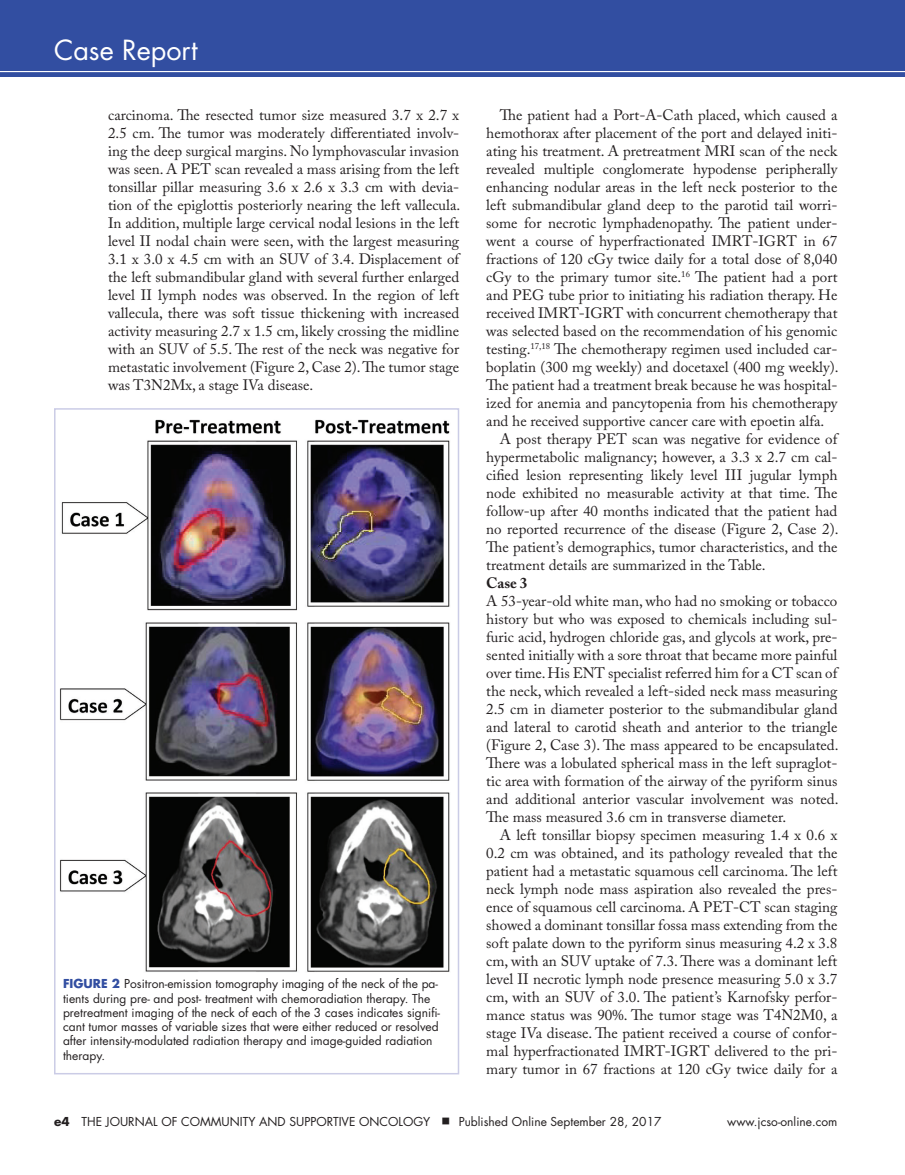
<style>
.page{position:relative;width:905px;height:1175px;background:#fff}
.page>*{position:absolute;margin:0;border:0;box-sizing:border-box;transform-origin:0 0}
.t1{font:27px "Futura Std";color:#fff}
.body{font:15px/18px "Adobe Caslon Pro";color:#231f20;text-align:justify}
.body_no_indent{font:15px/18px "Adobe Caslon Pro";color:#231f20;text-align:justify}
.sub2{font:700 15px "Adobe Caslon Pro";color:#231f20}
.Table_title{font:12px/14.2px "Futura Std";color:#231f20}
.s1{font-weight:700;color:#324ea1}
.s2{font-weight:700}
</style>
<div class="page">
<div style="left:54px;top:408px;width:405px;height:666px;border:2px solid #cbcce6"></div>
<img style="left:60px;top:419px;width:390px;height:553px">
<div style="left:0;top:0;width:904px;height:76px;background:#324ea1"></div>
<hr style="left:0;top:71px;width:904px;height:1px;background:#fff">
<h1 class="t1" style="left:54px;top:32px;width:145px">Case Report</h1>
<p class="body" style="left:108px;top:106px;width:354px">carcinoma. The resected tumor size measured 3.7 x 2.7 x 2.5 cm. The tumor was moderately differentiated involv&shy;ing the deep surgical margins. No lymphovascular invasion was seen. A PET scan revealed a mass arising from the left tonsillar pillar measuring 3.6 x 2.6 x 3.3 cm with devia&shy;tion of the epiglottis posteriorly nearing the left vallecula.<br>In addition, multiple large cervical nodal lesions in the left level II nodal chain were seen, with the largest measuring 3.1 x 3.0 x 4.5 cm with an SUV of 3.4. Displacement of the left submandibular gland with several further enlarged level II lymph nodes was observed. In the region of left vallecula, there was soft tissue thickening with increased activity measuring 2.7 x 1.5 cm, likely crossing the midline with an SUV of 5.5. The rest of the neck was negative for metastatic involvement (Figure 2, Case 2). The tumor stage was T3N2Mx, a stage IVa disease.</p>
<p class="body" style="left:486px;top:106px;width:354px;text-indent:14px">The patient had a Port-A-Cath placed, which caused a hemothorax after placement of the port and delayed initi&shy;ating his treatment. A pretreatment MRI scan of the neck revealed multiple conglomerate hypodense peripherally enhancing nodular areas in the left neck posterior to the left submandibular gland deep to the parotid tail worri&shy;some for necrotic lymphadenopathy. The patient under&shy;went a course of hyperfractionated IMRT-IGRT in 67 fractions of 120 cGy twice daily for a total dose of 8,040 cGy to the primary tumor site.<sup>16</sup> The patient had a port and PEG tube prior to initiating his radiation therapy. He received IMRT-IGRT with concurrent chemotherapy that was selected based on the recommendation of his genomic testing.<sup>17,18</sup> The chemotherapy regimen used included car&shy;boplatin (300 mg weekly) and docetaxel (400 mg weekly).<br>The patient had a treatment break because he was hospital&shy;ized for anemia and pancytopenia from his chemotherapy and he received supportive cancer care with epoetin alfa.</p>
<p class="body" style="left:486px;top:430px;width:354px;text-indent:14px">A post therapy PET scan was negative for evidence of hypermetabolic malignancy; however, a 3.3 x 2.7 cm cal&shy;cified lesion representing likely level III jugular lymph node exhibited no measurable activity at that time. The follow-up after 40 months indicated that the patient had no reported recurrence of the disease (Figure 2, Case 2).<br>The patient’s demographics, tumor characteristics, and the treatment details are summarized in the Table.</p>
<p class="sub2" style="left:486px;top:574px;width:43px">Case 3</p>
<p class="body_no_indent" style="left:486px;top:592px;width:354px">A 53-year-old white man, who had no smoking or tobacco history but who was exposed to chemicals including sul&shy;furic acid, hydrogen chloride gas, and glycols at work, pre&shy;sented initially with a sore throat that became more painful over time. His ENT specialist referred him for a CT scan of the neck, which revealed a left-sided neck mass measuring 2.5 cm in diameter posterior to the submandibular gland and lateral to carotid sheath and anterior to the triangle (Figure 2, Case 3). The mass appeared to be encapsulated.<br>There was a lobulated spherical mass in the left supraglot&shy;tic area with formation of the airway of the pyriform sinus and additional anterior vascular involvement was noted.<br>The mass measured 3.6 cm in transverse diameter.</p>
<p class="body" style="left:486px;top:826px;width:353px;text-indent:14px">A left tonsillar biopsy specimen measuring 1.4 x 0.6 x 0.2 cm was obtained, and its pathology revealed that the patient had a metastatic squamous cell carcinoma. The left neck lymph node mass aspiration also revealed the pres&shy;ence of squamous cell carcinoma. A PET-CT scan staging showed a dominant tonsillar fossa mass extending from the soft palate down to the pyriform sinus measuring 4.2 x 3.8 cm, with an SUV uptake of 7.3. There was a dominant left level II necrotic lymph node presence measuring 5.0 x 3.7 cm, with an SUV of 3.0. The patient’s Karnofsky perfor&shy;mance status was 90%. The tumor stage was T4N2M0, a stage IVa disease. The patient received a course of confor&shy;mal hyperfractionated IMRT-IGRT delivered to the pri&shy;mary tumor in 67 fractions at 120 cGy twice daily for a</p>
<p class="Table_title" style="left:63px;top:976px;width:378px"><span class="s1">FIGURE 2</span> Positron-emission tomography imaging of the neck of the pa&shy;tients during pre- and post- treatment with chemoradiation therapy. The pretreatment imaging of the neck of each of the 3 cases indicates signifi&shy;cant tumor masses of variable sizes that were either reduced or resolved after intensity-modulated radiation therapy and image-guided radiation therapy.</p>
<p class="Table_title" style="left:54px;top:1114px;width:378px"><span class="s2">e4</span> THE JOURNAL OF COMMUNITY AND SUPPORTIVE ONCOLOGY</p>
<p class="Table_title" style="left:459px;top:1114px;width:204px">Published Online September 28, 2017</p>
<p class="Table_title" style="left:727px;top:1114px;width:112px">www.jcso-online.com</p>
</div>
